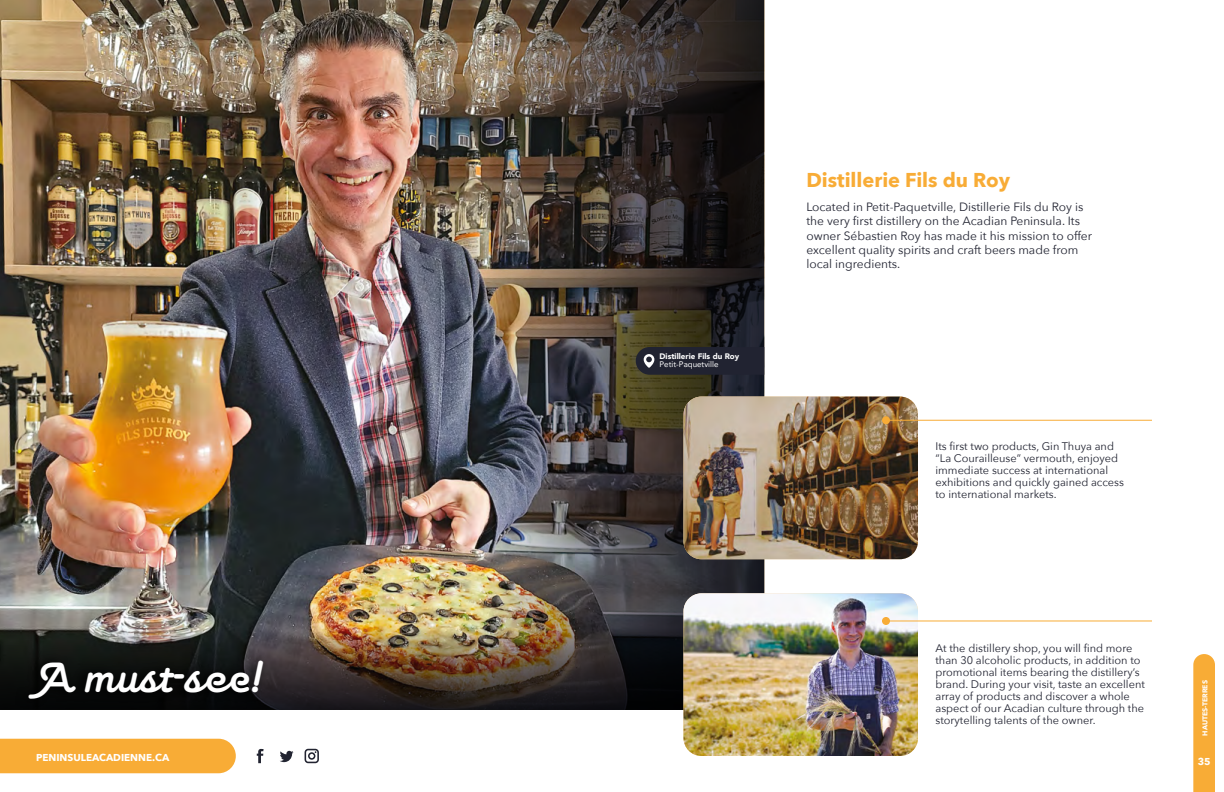
<style>
.page{position:relative;width:1224px;height:792px;background:#fff}
.page>*{position:absolute;margin:0;border:0;box-sizing:border-box;transform-origin:0 0}
.t1{font:700 50px "Pauline Script";letter-spacing:.025em;color:#fff}
.t2{font:700 20px "Avenir Next";color:#f8ac36}
.t3{font:12px/14.4px "Avenir Next";color:#212331}
.t4{font:11px/12px "Avenir Next";color:#212331}
.t5{font:700 10px "Avenir Next";color:#fff}
.t6{font:900 8px "Avenir";color:#fff}
.t7{font:8px "Avenir";color:#fff}
.t8{font:700 7px "Avenir Next";color:#fff}
</style>
<div class="page">
<img style="left:0;top:0;width:483px;height:627px">
<img style="left:0;top:627px;width:483px;height:83px">
<svg style="left:15px;top:652px;width:253px;height:57px;background:#0b0d0c"></svg>
<img style="left:483px;top:0;width:281px;height:710px">
<img style="left:683px;top:397px;width:235px;height:162px">
<img style="left:683px;top:593px;width:235px;height:163px">
<hr style="left:886px;top:420px;width:266px;height:1px;background:#f8ac36">
<div style="left:882px;top:416px;width:8px;height:8px;background:#f8ac36;border-radius:50%"></div>
<hr style="left:886px;top:620px;width:266px;height:1px;background:#f8ac36">
<div style="left:882px;top:617px;width:8px;height:8px;background:#f8ac36;border-radius:50%"></div>
<div style="left:636px;top:347px;width:128px;height:28px;background:#212331"></div>
<svg style="left:257px;top:749px;width:62px;height:14px"></svg>
<div style="left:0;top:739px;width:236px;height:34px;background:#f8ac36"></div>
<div style="left:1193px;top:654px;width:22px;height:138px;background:#f8ac36"></div>
<h1 class="t1" style="left:35px;top:647px;width:224px">A must-see!</h1>
<p class="t5" style="left:36px;top:749px;width:135px">PENINSULEACADIENNE.CA</p>
<p class="t6" style="left:660px;top:350px;width:81px">Distillerie Fils du Roy</p>
<p class="t7" style="left:660px;top:358px;width:60px">Petit-Paquetville</p>
<h2 class="t2" style="left:806px;top:163px;width:205px">Distillerie Fils du Roy</h2>
<p class="t3" style="left:806px;top:199px;width:287px">Located in Petit-Paquetville, Distillerie Fils du Roy is the very first distillery on the Acadian Peninsula. Its owner Sébastien Roy has made it his mission to offer excellent quality spirits and craft beers made from local ingredients.</p>
<p class="t4" style="left:935px;top:439px;width:190px">Its first two products, Gin Thuya and “La Courailleuse” vermouth, enjoyed immediate success at international exhibitions and quickly gained access to international markets.</p>
<p class="t4" style="left:935px;top:642px;width:211px">At the distillery shop, you will find more than 30 alcoholic products, in addition to promotional items bearing the distillery’s brand. During your visit, taste an excellent array of products and discover a whole aspect of our Acadian culture through the storytelling talents of the owner.</p>
<p class="t8" style="left:1199px;top:736px;width:57px;rotate:-90deg">HAUTES-TERRES</p>
<p class="t5" style="left:1198px;top:753px;width:14px">35</p>
</div>
